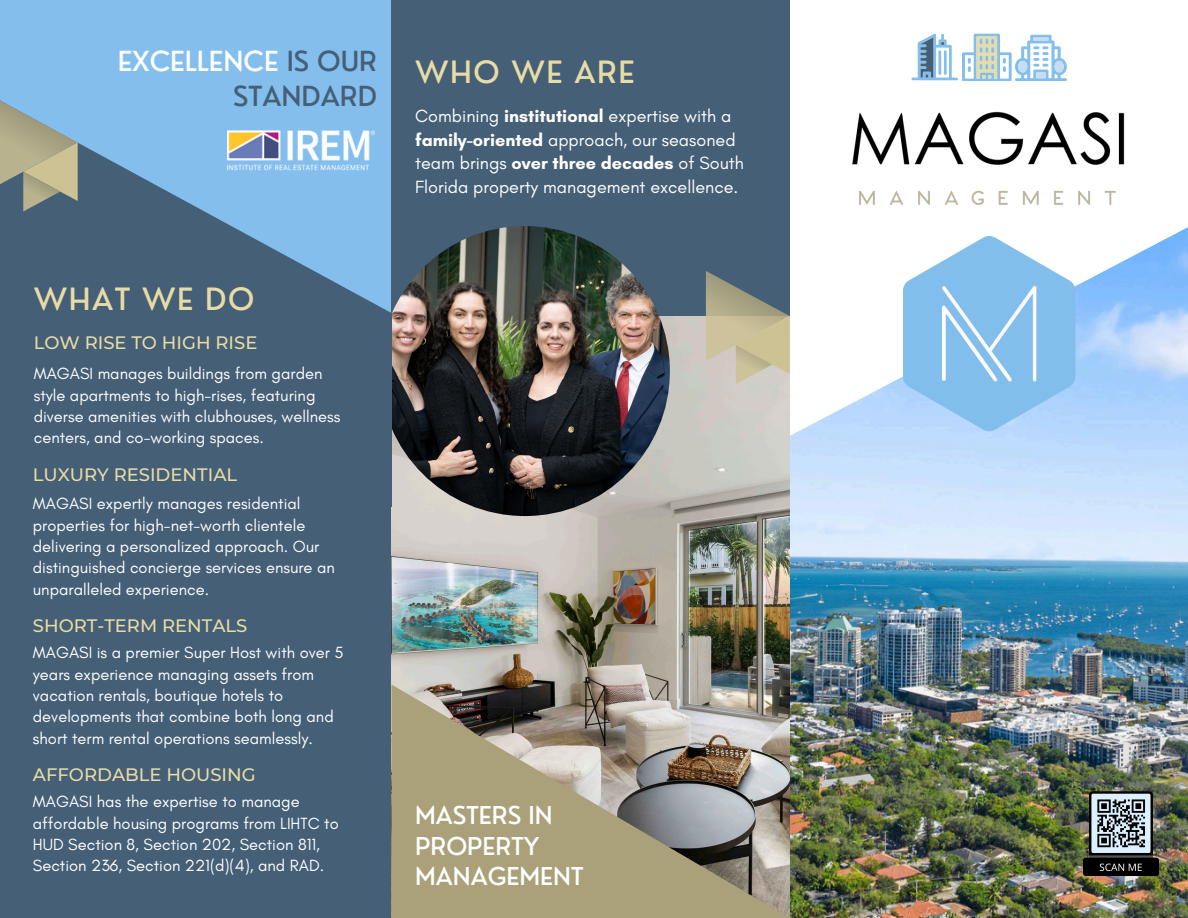
<style>
.page{position:relative;width:1188px;height:918px;background:#fff}
.page>*{position:absolute;margin:0;border:0;box-sizing:border-box;transform-origin:0 0}
.t1{font:500 30px "Nourd";letter-spacing:.05em;color:#e8dca6}
.t2{font:500 27px/34.8px "Nourd";color:#455f76;text-align:right}
.t3{font:500 24px/30.3px "Nourd";color:#fff}
.t4{font:18px/23.7px "Glacial Indifference";color:#fff}
.t5{font:500 18px "Montserrat";color:#e8dca6}
.t6{font:16.5px/21.3px "Glacial Indifference";color:#fff}
.s1{color:#fff}
.s2{font-weight:700}
</style>
<div class="page">
<img style="left:790px;top:435px;width:398px;height:483px">
<svg style="left:792px;top:33px;width:396px;height:402px"></svg>
<div style="left:0;top:0;width:392px;height:918px;background:#455f76"></div>
<svg style="left:0;top:0;width:391px;height:313px;fill:#84beed"></svg>
<svg style="left:0;top:97px;width:78px;height:114px"></svg>
<img style="left:879px;top:226px;width:220px;height:221px">
<div style="left:392px;top:0;width:398px;height:918px;background:#455f76"></div>
<img style="left:392px;top:316px;width:398px;height:368px">
<svg style="left:391px;top:684px;width:399px;height:234px;background:#9f9780"></svg>
<img style="left:380px;top:226px;width:290px;height:290px;border-radius:50%">
<svg style="left:706px;top:271px;width:84px;height:113px"></svg>
<div style="left:358px;top:313px;width:34px;height:194px;background:#455f76"></div>
<img style="left:837px;top:72px;width:303px;height:144px">
<img style="left:1083px;top:792px;width:76px;height:83px">
<svg style="left:912px;top:34px;width:155px;height:47px"></svg>
<img style="left:228px;top:131px;width:147px;height:39px">
<p class="t2" style="left:118px;top:43px;width:261px"><span class="s1">EXCELLENCE</span> IS OUR<br>STANDARD</p>
<p class="t1" style="left:34px;top:280px;width:222px">WHAT WE DO</p>
<p class="t5" style="left:34px;top:332px;width:225px">LOW RISE TO HIGH RISE</p>
<h3 class="t6" style="left:34px;top:363px;width:308px">MAGASI manages buildings from garden style apartments to high-rises, featuring diverse amenities with clubhouses, wellness centers, and co-working spaces.</h3>
<p class="t5" style="left:33px;top:463px;width:206px">LUXURY RESIDENTIAL</p>
<h3 class="t6" style="left:33px;top:493px;width:304px">MAGASI expertly manages residential properties for high-net-worth clientele delivering a personalized approach. Our distinguished concierge services ensure an unparalleled experience.</h3>
<p class="t5" style="left:33px;top:615px;width:216px">SHORT-TERM RENTALS</p>
<h1 class="t6" style="left:33px;top:642px;width:312px">MAGASI is a premier Super Host with over 5 years experience managing assets from vacation rentals, boutique hotels to developments that combine both long and short term rental operations seamlessly.</h1>
<p class="t5" style="left:33px;top:764px;width:224px">AFFORDABLE HOUSING</p>
<h3 class="t6" style="left:33px;top:791px;width:307px">MAGASI has the expertise to manage affordable housing programs from LIHTC to HUD Section 8, Section 202, Section 811, Section 236, Section 221(d)(4), and RAD.</h3>
<h1 class="t1" style="left:415px;top:53px;width:221px">WHO WE ARE</h1>
<p class="t4" style="left:415px;top:104px;width:330px">Combining <span class="s2">institutional</span> expertise with a <span class="s2">family-oriented</span> approach, our seasoned team brings <span class="s2">over three decades</span> of South Florida property management excellence.</p>
<h3 class="t3" style="left:415px;top:800px;width:170px">MASTERS IN<br>PROPERTY<br>MANAGEMENT</h3>
</div>
